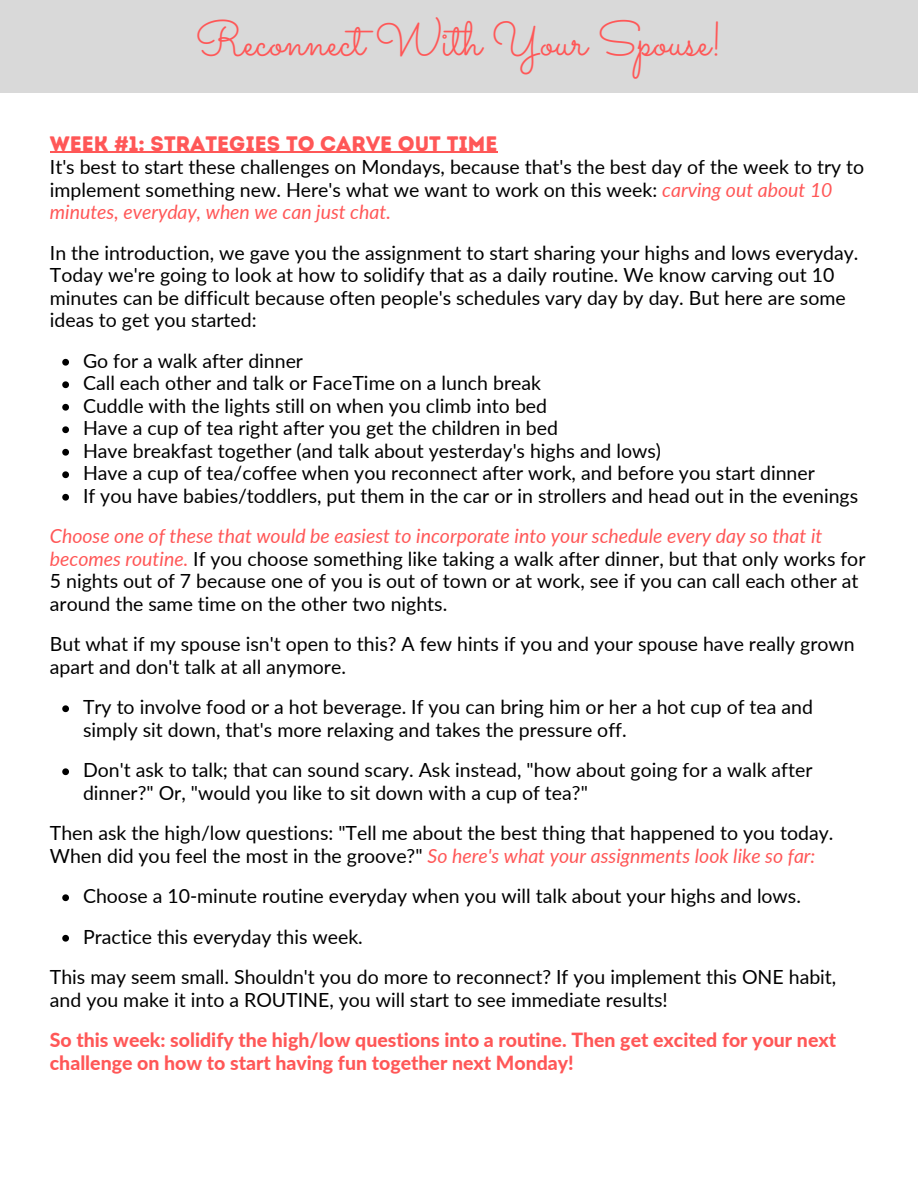
<style>
.page{position:relative;width:918px;height:1188px;background:#fff}
.page>*{position:absolute;margin:0;border:0;box-sizing:border-box;transform-origin:0 0}
.t1{font:48px "Sacramento";color:#ff5757}
.t2{font:21px "Intro Rust Base";color:#ff5757}
.t3{font:19.5px/22.5px "Lato";color:#000}
.t4{font:800 19.5px/22.5px "Lato";color:#ff5757}
.s1{font-style:italic;color:#ff5757}
</style>
<div class="page">
<div style="left:0;top:0;width:918px;height:92px;background:#d9d9d9"></div>
<svg style="left:62px;top:359px;width:7px;height:7px"></svg>
<svg style="left:62px;top:381px;width:7px;height:7px"></svg>
<svg style="left:62px;top:404px;width:7px;height:7px"></svg>
<svg style="left:62px;top:426px;width:7px;height:7px"></svg>
<svg style="left:62px;top:449px;width:7px;height:7px"></svg>
<svg style="left:62px;top:471px;width:7px;height:7px"></svg>
<svg style="left:62px;top:494px;width:7px;height:7px"></svg>
<svg style="left:62px;top:705px;width:7px;height:7px"></svg>
<svg style="left:62px;top:768px;width:7px;height:7px"></svg>
<svg style="left:62px;top:894px;width:7px;height:7px"></svg>
<svg style="left:62px;top:935px;width:7px;height:7px"></svg>
<hr style="left:50px;top:152px;width:447px;height:1px;background:#ff5757">
<h1 class="t1" style="left:195px;top:11px;width:529px">Reconnect With Your Spouse!</h1>
<p class="t2" style="left:50px;top:130px;width:449px">WEEK #1: STRATEGIES TO CARVE OUT TIME</p>
<p class="t3" style="left:50px;top:155px;width:816px">It's best to start these challenges on Mondays, because that's the best day of the week to try to implement something new. Here's what we want to work on this week: <span class="s1">carving out about 10 minutes, everyday, when we can just chat.</span></p>
<p class="t3" style="left:50px;top:241px;width:810px">In the introduction, we gave you the assignment to start sharing your highs and lows everyday.<br>Today we're going to look at how to solidify that as a daily routine. We know carving out 10 minutes can be difficult because often people's schedules vary day by day. But here are some ideas to get you started:</p>
<p class="t3" style="left:83px;top:349px;width:777px">Go for a walk after dinner<br>Call each other and talk or FaceTime on a lunch break<br>Cuddle with the lights still on when you climb into bed<br>Have a cup of tea right after you get the children in bed<br>Have breakfast together (and talk about yesterday's highs and lows)<br>Have a cup of tea/coffee when you reconnect after work, and before you start dinner<br>If you have babies/toddlers, put them in the car or in strollers and head out in the evenings</p>
<p class="t3" style="left:50px;top:524px;width:817px"><span class="s1">Choose one of these that would be easiest to incorporate into your schedule every day so that it becomes routine.</span> If you choose something like taking a walk after dinner, but that only works for 5 nights out of 7 because one of you is out of town or at work, see if you can call each other at around the same time on the other two nights.</p>
<p class="t3" style="left:50px;top:632px;width:806px">But what if my spouse isn't open to this? A few hints if you and your spouse have really grown apart and don't talk at all anymore.</p>
<p class="t3" style="left:83px;top:695px;width:732px">Try to involve food or a hot beverage. If you can bring him or her a hot cup of tea and simply sit down, that's more relaxing and takes the pressure off.</p>
<p class="t3" style="left:83px;top:758px;width:731px">Don't ask to talk; that can sound scary. Ask instead, "how about going for a walk after dinner?" Or, "would you like to sit down with a cup of tea?"</p>
<p class="t3" style="left:50px;top:821px;width:785px">Then ask the high/low questions: "Tell me about the best thing that happened to you today.<br>When did you feel the most in the groove?" <span class="s1">So here's what your assignments look like so far:</span></p>
<p class="t3" style="left:83px;top:875px;width:719px;line-height:40.5px">Choose a 10-minute routine everyday when you will talk about your highs and lows.<br>Practice this everyday this week.</p>
<p class="t3" style="left:50px;top:965px;width:788px">This may seem small. Shouldn't you do more to reconnect? If you implement this ONE habit, and you make it into a ROUTINE, you will start to see immediate results!</p>
<p class="t4" style="left:50px;top:1028px;width:788px">So this week: solidify the high/low questions into a routine. Then get excited for your next challenge on how to start having fun together next Monday!</p>
</div>
